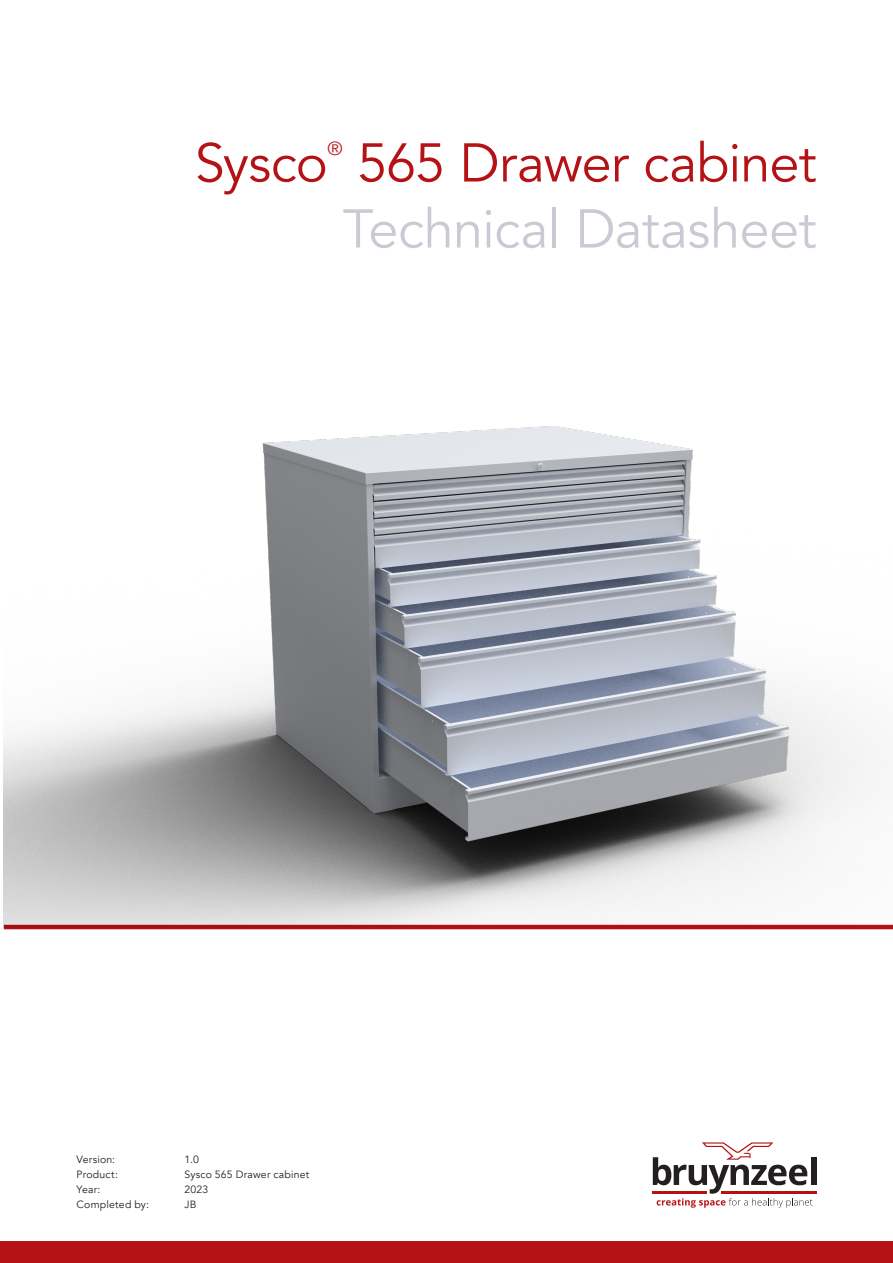
<style>
.page{position:relative;width:893px;height:1263px;background:#fff}
.page>*{position:absolute;margin:0;border:0;box-sizing:border-box;transform-origin:0 0}
.BR_HEAD_rood{font:54px "Avenir";letter-spacing:-.015em;color:#b51216}
.BR_HEAD_grijs{font:54px "Avenir";letter-spacing:-.015em;color:#cacad4}
.BR_HEAD_rood-2{font:18.9px "Avenir";color:#b51216}
.BR_DISCLAIMER{font:10.5px "Avenir";letter-spacing:.02em;color:#231f20}
</style>
<div class="page">
<div style="left:811px;top:1157px;width:5px;height:28px;background:#231f20"></div>
<hr style="left:721px;top:1191px;width:95px;height:2px;background:#b51216">
<svg style="left:653px;top:1142px;width:160px;height:66px"></svg>
<svg style="left:4px;top:927px;width:889px;height:2px;background:#af1115"></svg>
<img style="left:4px;top:426px;width:889px;height:501px">
<div style="left:0;top:1242px;width:893px;height:21px;background:#b51216"></div>
<p class="BR_HEAD_rood" style="left:195px;top:131px;width:134px">Sysco</p>
<p class="BR_HEAD_rood-2" style="left:327px;top:137px;width:17px">®</p>
<p class="BR_HEAD_rood" style="left:357px;top:131px;width:461px">565 Drawer cabinet</p>
<p class="BR_HEAD_grijs" style="left:343px;top:197px;width:475px">Technical Datasheet</p>
<p class="BR_DISCLAIMER" style="left:77px;top:1153px;width:40px">Version:</p>
<p class="BR_DISCLAIMER" style="left:185px;top:1153px;width:16px">1.0</p>
<p class="BR_DISCLAIMER" style="left:77px;top:1168px;width:43px">Product:</p>
<p class="BR_DISCLAIMER" style="left:185px;top:1168px;width:126px">Sysco 565 Drawer cabinet</p>
<p class="BR_DISCLAIMER" style="left:77px;top:1183px;width:25px">Year:</p>
<p class="BR_DISCLAIMER" style="left:185px;top:1183px;width:25px">2023</p>
<p class="BR_DISCLAIMER" style="left:77px;top:1198px;width:74px">Completed by:</p>
<p class="BR_DISCLAIMER" style="left:185px;top:1198px;width:13px">JB</p>
</div>
